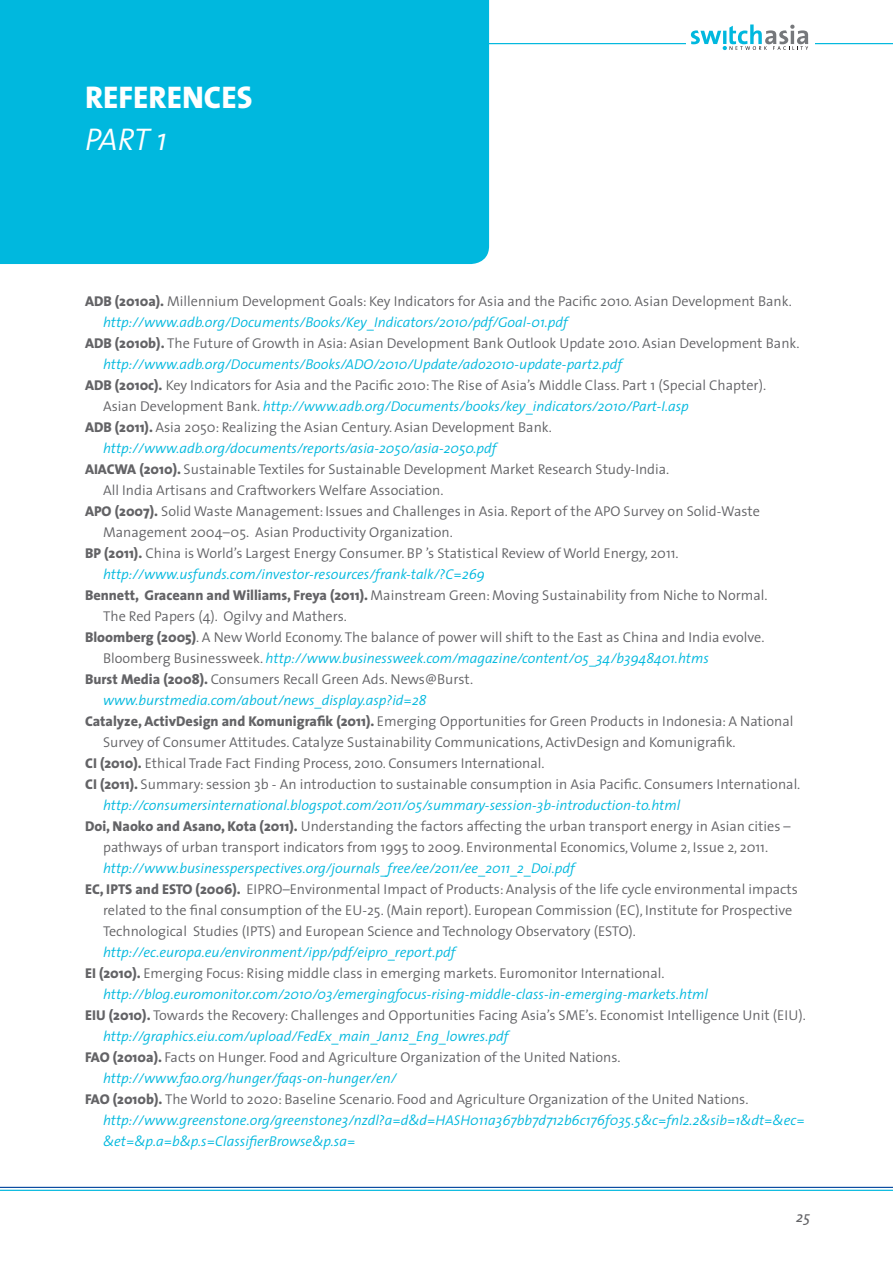
<style>
.page{position:relative;width:893px;height:1263px;background:#fff}
.page>*{position:absolute;margin:0;border:0;box-sizing:border-box;transform-origin:0 0}
.t1{font:800 31.5px "The Sans";color:#fff}
.t2{font:italic 300 31.5px "The Sans";color:#fff}
.t3{font:italic 15px "The Sans";color:#636366}
.t4{font:300 14.25px/21px "The Sans";color:#636366}
.t5{font:italic 300 14.25px "The Sans";color:#00b8de}
.t6{font:800 14.25px "The Sans";color:#636366}
.s1{font-weight:800}
.s2{font-style:italic;color:#00b8de}
.s3{font-style:normal;color:#636366}
</style>
<div class="page">
<div style="left:0;top:50px;width:489px;height:214px;background:#00b8de"></div>
<svg style="left:0;top:1186px;width:893px;height:5px"></svg>
<svg style="left:0;top:0;width:893px;height:50px"></svg>
<h1 class="t1" style="left:85px;top:70px;width:66px">REFEREN</h1>
<h1 class="t1" style="left:204px;top:70px;width:33px">CES</h1>
<h1 class="t2" style="left:85px;top:113px;width:33px">Part</h1>
<h1 class="t2" style="left:157px;top:113px;width:12px">1</h1>
<p class="t4" style="left:103px;top:290px;width:690px;text-indent:12px"><span class="s1">(2010a).</span> Millennium Development Goals: Key Indicators for Asia and the Pacific 2010. Asian Development Bank. <span class="s2">http://www.adb.org/Documents/Books/Key_Indicators/2010/pdf/Goal-01.pdf</span></p>
<p class="t6" style="left:85px;top:331px;width:10px">ADB</p>
<p class="t6" style="left:85px;top:289px;width:10px">ADB</p>
<p class="t4" style="left:103px;top:332px;width:698px;text-indent:12px"><span class="s1">(2010b).</span> The Future of Growth in Asia: Asian Development Bank Outlook Update 2010. Asian Development Bank. <span class="s2">http://www.adb.org/Documents/Books/ADO/2010/Update/ado2010-update-part2.pdf</span></p>
<p class="t6" style="left:85px;top:373px;width:10px">ADB</p>
<p class="t4" style="left:103px;top:374px;width:665px;text-indent:12px"><span class="s1">(2010c).</span> Key Indicators for Asia and the Pacific 2010:The Rise of Asia’s Middle Class. Part 1 (Special Chapter).<br>Asian Development Bank. <span class="s2">http://www.adb.org/Documents/books/key_indicators/2010/Part-I.asp</span></p>
<p class="t6" style="left:85px;top:415px;width:10px">ADB</p>
<p class="t4" style="left:115px;top:416px;width:438px"><span class="s1">(2011).</span> Asia 2050: Realizing the Asian Century. Asian Development Bank.</p>
<p class="t5" style="left:103px;top:436px;width:395px">http://www.adb.org/documents/reports/asia-2050/asia-2050.pdf</p>
<p class="t4" style="left:85px;top:458px;width:586px"><span class="s1">AIACWA (2010).</span> Sustainable Textiles for Sustainable Development Market Research Study-India.</p>
<p class="t4" style="left:103px;top:479px;width:342px">All India Artisans and Craftworkers Welfare Association.</p>
<p class="t6" style="left:85px;top:499px;width:10px">APO</p>
<p class="t4" style="left:115px;top:500px;width:647px"><span class="s1">(2007).</span> Solid Waste Management: Issues and Challenges in Asia. Report of the APO Survey on Solid-Waste</p>
<p class="t4" style="left:103px;top:521px;width:351px">Management 2004–05. Asian Productivity Organization.</p>
<p class="t4" style="left:85px;top:542px;width:595px"><span class="s1">BP (2011).</span> China is World’s Largest Energy Consumer. BP ’s Statistical Review of World Energy, 2011.</p>
<p class="t5" style="left:103px;top:562px;width:383px">http://www.usfunds.com/investor-resources/frank-talk/?C=269</p>
<p class="t4" style="left:85px;top:584px;width:684px"><span class="s1">Bennett, Graceann and Williams, Freya (2011).</span> Mainstream Green: Moving Sustainability from Niche to Normal.</p>
<p class="t4" style="left:103px;top:605px;width:246px">The Red Papers (4). Ogilvy and Mathers.</p>
<p class="t4" style="left:85px;top:626px;width:681px"><span class="s1">Bloomberg (2005)</span>. A New World Economy. The balance of power will shift to the East as China and India evolve.</p>
<p class="t5" style="left:103px;top:646px;width:607px"><span class="s3">Bloomberg Businessweek.</span> http://www.businessweek.com/magazine/content/05_34/b3948401.htms</p>
<p class="t4" style="left:85px;top:668px;width:390px"><span class="s1">Burst Media (2008).</span> Consumers Recall Green Ads. News@Burst.</p>
<p class="t5" style="left:103px;top:688px;width:325px">www.burstmedia.com/about/news_display.asp?id=28</p>
<p class="t4" style="left:85px;top:710px;width:710px"><span class="s1">Catalyze, ActivDesign and Komunigrafik (2011).</span> Emerging Opportunities for Green Products in Indonesia: A National</p>
<p class="t4" style="left:103px;top:731px;width:634px">Survey of Consumer Attitudes. Catalyze Sustainability Communications, ActivDesign and Komunigrafik.</p>
<p class="t4" style="left:85px;top:752px;width:461px"><span class="s1">CI (2010).</span> Ethical Trade Fact Finding Process, 2010. Consumers International.</p>
<p class="t4" style="left:85px;top:773px;width:717px"><span class="s1">CI (2011).</span> Summary: session 3b - An introduction to sustainable consumption in Asia Pacific. Consumers International.</p>
<p class="t5" style="left:103px;top:793px;width:579px">http://consumersinternational.blogspot.com/2011/05/summary-session-3b-introduction-to.html</p>
<p class="t4" style="left:85px;top:815px;width:707px"><span class="s1">Doi, Naoko and Asano, Kota (2011).</span> Understanding the factors affecting the urban transport energy in Asian cities –</p>
<p class="t4" style="left:103px;top:836px;width:666px">pathways of urban transport indicators from 1995 to 2009. Environmental Economics,Volume 2, Issue 2, 2011.</p>
<p class="t5" style="left:103px;top:856px;width:473px">http://www.businessperspectives.org/journals_free/ee/2011/ee_2011_2_Doi.pdf</p>
<p class="t6" style="left:85px;top:877px;width:29px">EC, IPTS</p>
<p class="t6" style="left:135px;top:877px;width:35px">and ESTO</p>
<p class="t4" style="left:103px;top:878px;width:696px;text-indent:93px"><span class="s1">(2006).</span> EIPRO–Environmental Impact of Products: Analysis of the life cycle environmental impacts related to the final consumption of the EU-25. (Main report). European Commission (EC), Institute for Prospective<br>Technological Studies (IPTS) and European Science and Technology Observatory (ESTO).</p>
<p class="t5" style="left:103px;top:940px;width:354px">http://ec.europa.eu/environment/ipp/pdf/eipro_report.pdf</p>
<p class="t4" style="left:85px;top:962px;width:581px"><span class="s1">EI (2010).</span> Emerging Focus: Rising middle class in emerging markets. Euromonitor International.</p>
<p class="t5" style="left:103px;top:982px;width:606px">http://blog.euromonitor.com/2010/03/emergingfocus-rising-middle-class-in-emerging-markets.html</p>
<p class="t4" style="left:85px;top:1004px;width:722px"><span class="s1">EIU (2010).</span> Towards the Recovery: Challenges and Opportunities Facing Asia’s SME’s. Economist Intelligence Unit (EIU).</p>
<p class="t5" style="left:103px;top:1024px;width:407px">http://graphics.eiu.com/upload/FedEx_main_Jan12_Eng_lowres.pdf</p>
<p class="t4" style="left:85px;top:1046px;width:537px"><span class="s1">FAO (2010a).</span> Facts on Hunger. Food and Agriculture Organization of the United Nations.</p>
<p class="t5" style="left:103px;top:1066px;width:295px">http://www.fao.org/hunger/faqs-on-hunger/en/</p>
<p class="t4" style="left:85px;top:1088px;width:665px"><span class="s1">FAO (2010b).</span> The World to 2020: Baseline Scenario. Food and Agriculture Organization of the United Nations.</p>
<p class="t5" style="left:103px;top:1108px;width:703px">http://www.greenstone.org/greenstone3/nzdl?a=d&amp;d=HASH011a367bb7d712b6c176f035.5&amp;c=fnl2.2&amp;sib=1&amp;dt=&amp;ec=</p>
<p class="t5" style="left:103px;top:1129px;width:254px">&amp;et=&amp;p.a=b&amp;p.s=ClassifierBrowse&amp;p.sa=</p>
<p class="t3" style="left:796px;top:1204px;width:15px">25</p>
</div>
